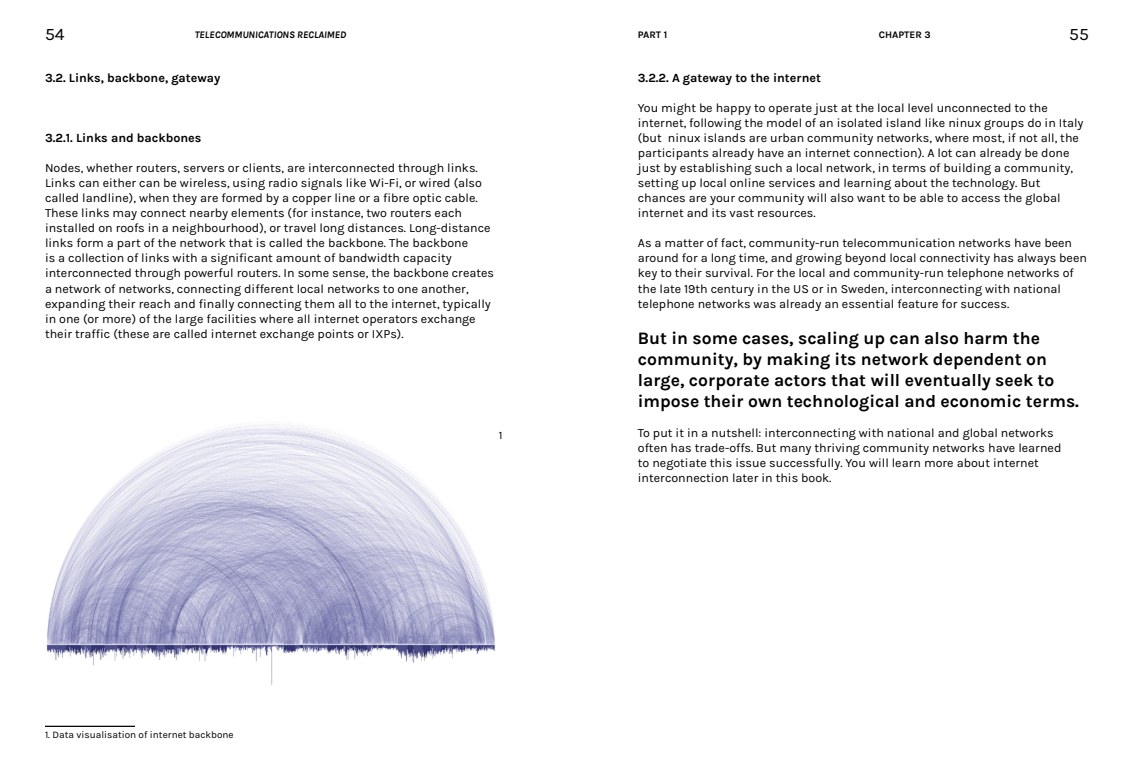
<style>
.page{position:relative;width:1134px;height:780px;background:#fff}
.page>*{position:absolute;margin:0;border:0;box-sizing:border-box;transform-origin:0 0}
.t1{font:700 17.5px/21px "Karla";color:#000}
.t2{font:17.5px "Karla";color:#000}
.t3{font:12.5px/15px "Karla";color:#000}
.t4{font:700 12.5px "Karla";color:#000}
.t5{font:11.25px "Karla";color:#000}
.t6{font:10px "Karla";color:#000}
.t7{font:italic 700 10px "Karla";color:#000}
.t8{font:700 10px "Karla";color:#000}
</style>
<div class="page">
<hr style="left:45px;top:725px;width:90px;height:2px;background:#000">
<img style="left:46px;top:424px;width:449px;height:261px">
<h1 class="t2" style="left:45px;top:25px;width:21px">54</h1>
<h1 class="t2" style="left:1069px;top:25px;width:21px">55</h1>
<p class="t7" style="left:195px;top:28px;width:153px">TELECOMMUNICATIONS RECLAIMED</p>
<p class="t8" style="left:638px;top:28px;width:31px">PART 1</p>
<p class="t8" style="left:879px;top:28px;width:53px">CHAPTER 3</p>
<p class="t4" style="left:45px;top:71px;width:177px">3.2. Links, backbone, gateway</p>
<p class="t4" style="left:45px;top:131px;width:158px">3.2.1. Links and backbones</p>
<p class="t3" style="left:45px;top:161px;width:451px">Nodes, whether routers, servers or clients, are interconnected through links.<br>Links can either can be wireless, using radio signals like Wi-Fi, or wired (also called landline), when they are formed by a copper line or a fibre optic cable.<br>These links may connect nearby elements (for instance, two routers each installed on roofs in a neighbourhood), or travel long distances. Long-distance links form a part of the network that is called the backbone. The backbone<br>is a collection of links with a significant amount of bandwidth capacity interconnected through powerful routers. In some sense, the backbone creates a network of networks, connecting different local networks to one another, expanding their reach and finally connecting them all to the internet, typically in one (or more) of the large facilities where all internet operators exchange their traffic (these are called internet exchange points or IXPs).</p>
<p class="t6" style="left:45px;top:729px;width:190px">1. Data visualisation of internet backbone</p>
<p class="t5" style="left:499px;top:429px;width:5px">1</p>
<p class="t4" style="left:638px;top:71px;width:185px">3.2.2. A gateway to the internet</p>
<p class="t3" style="left:638px;top:101px;width:447px">You might be happy to operate just at the local level unconnected to the internet, following the model of an isolated island like ninux groups do in Italy (but ninux islands are urban community networks, where most, if not all, the participants already have an internet connection). A lot can already be done just by establishing such a local network, in terms of building a community, setting up local online services and learning about the technology. But chances are your community will also want to be able to access the global internet and its vast resources.</p>
<p class="t3" style="left:638px;top:236px;width:451px">As a matter of fact, community-run telecommunication networks have been around for a long time, and growing beyond local connectivity has always been key to their survival. For the local and community-run telephone networks of the late 19th century in the US or in Sweden, interconnecting with national telephone networks was already an essential feature for success.</p>
<h1 class="t1" style="left:638px;top:327px;width:443px">But in some cases, scaling up can also harm the community, by making its network dependent on large, corporate actors that will eventually seek to impose their own technological and economic terms.</h1>
<p class="t3" style="left:638px;top:425px;width:425px">To put it in a nutshell: interconnecting with national and global networks often has trade-offs. But many thriving community networks have learned to negotiate this issue successfully. You will learn more about internet interconnection later in this book.</p>
</div>
